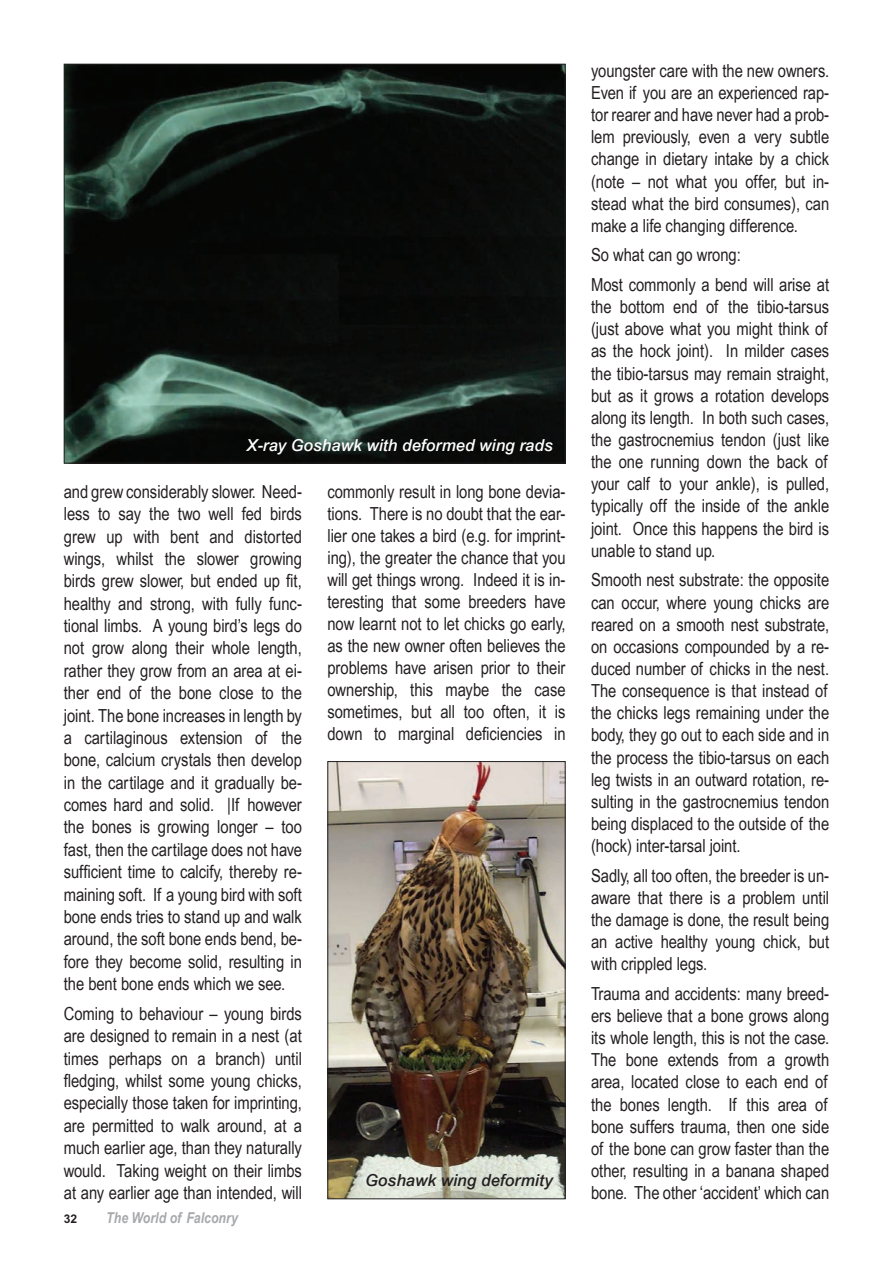
<style>
.page{position:relative;width:893px;height:1263px;background:#fff}
.page>*{position:absolute;margin:0;border:0;box-sizing:border-box;transform-origin:0 0}
.Bodytext{font:18px/22.2px "Arial MT Narrow";color:#231f20;text-align:justify}
.t1{font:italic 500 16.5px "Arial";color:#fff}
.t2{font:italic 500 16.5px "Arial";color:#231f20}
.t3{font:italic 700 15px "Arial MT Narrow";color:#a8a9ad}
.t4{font:700 12px "Arial";color:#231f20}
</style>
<div class="page">
<img style="left:66px;top:66px;width:498px;height:395px">
<img style="left:329px;top:763px;width:235px;height:434px">
<div style="left:327px;top:761px;width:239px;height:438px;border:1px solid #231f20"></div>
<p class="t1" style="left:246px;top:435px;width:308px">X-ray Goshawk with deformed wing rads</p>
<p class="Bodytext" style="left:64px;top:480px;width:240px">and grew considerably slower. Need&shy;less to say the two well fed birds grew up with bent and distorted wings, whilst the slower growing birds grew slower, but ended up fit, healthy and strong, with fully func&shy;tional limbs. A young bird’s legs do not grow along their whole length, rather they grow from an area at ei&shy;ther end of the bone close to the joint. The bone increases in length by a cartilaginous extension of the bone, calcium crystals then develop in the cartilage and it gradually be&shy;comes hard and solid. |If however the bones is growing longer – too fast, then the cartilage does not have sufficient time to calcify, thereby re&shy;maining soft. If a young bird with soft bone ends tries to stand up and walk around, the soft bone ends bend, be&shy;fore they become solid, resulting in the bent bone ends which we see.</p>
<p class="Bodytext" style="left:64px;top:1002px;width:240px">Coming to behaviour – young birds are designed to remain in a nest (at times perhaps on a branch) until fledging, whilst some young chicks, especially those taken for imprinting, are permitted to walk around, at a much earlier age, than they naturally would. Taking weight on their limbs at any earlier age than intended, will</p>
<p class="t4" style="left:64px;top:1211px;width:15px">32</p>
<p class="t3" style="left:106px;top:1208px;width:133px">The World of Falconry</p>
<p class="Bodytext" style="left:327px;top:480px;width:240px">commonly result in long bone devia&shy;tions. There is no doubt that the ear&shy;lier one takes a bird (e.g. for imprint&shy;ing), the greater the chance that you will get things wrong. Indeed it is in&shy;teresting that some breeders have now learnt not to let chicks go early, as the new owner often believes the problems have arisen prior to their ownership, this maybe the case sometimes, but all too often, it is down to marginal deficiencies in</p>
<p class="t2" style="left:365px;top:1171px;width:189px">Goshawk wing deformity</p>
<p class="Bodytext" style="left:591px;top:59px;width:240px">youngster care with the new owners.<br>Even if you are an experienced rap&shy;tor rearer and have never had a prob&shy;lem previously, even a very subtle change in dietary intake by a chick (note – not what you offer, but in&shy;stead what the bird consumes), can make a life changing difference.</p>
<p class="Bodytext" style="left:591px;top:244px;width:151px">So what can go wrong:</p>
<p class="Bodytext" style="left:591px;top:274px;width:240px">Most commonly a bend will arise at the bottom end of the tibio-tarsus (just above what you might think of as the hock joint). In milder cases the tibio-tarsus may remain straight, but as it grows a rotation develops along its length. In both such cases, the gastrocnemius tendon (just like the one running down the back of your calf to your ankle), is pulled, typically off the inside of the ankle joint. Once this happens the bird is unable to stand up.</p>
<p class="Bodytext" style="left:591px;top:569px;width:240px">Smooth nest substrate: the opposite can occur, where young chicks are reared on a smooth nest substrate, on occasions compounded by a re&shy;duced number of chicks in the nest.<br>The consequence is that instead of the chicks legs remaining under the body, they go out to each side and in the process the tibio-tarsus on each leg twists in an outward rotation, re&shy;sulting in the gastrocnemius tendon being displaced to the outside of the (hock) inter-tarsal joint.</p>
<p class="Bodytext" style="left:591px;top:864px;width:240px">Sadly, all too often, the breeder is un&shy;aware that there is a problem until the damage is done, the result being an active healthy young chick, but with crippled legs.</p>
<p class="Bodytext" style="left:591px;top:982px;width:240px">Trauma and accidents: many breed&shy;ers believe that a bone grows along its whole length, this is not the case.<br>The bone extends from a growth area, located close to each end of the bones length. If this area of bone suffers trauma, then one side of the bone can grow faster than the other, resulting in a banana shaped bone. The other ‘accident’ which can</p>
</div>
